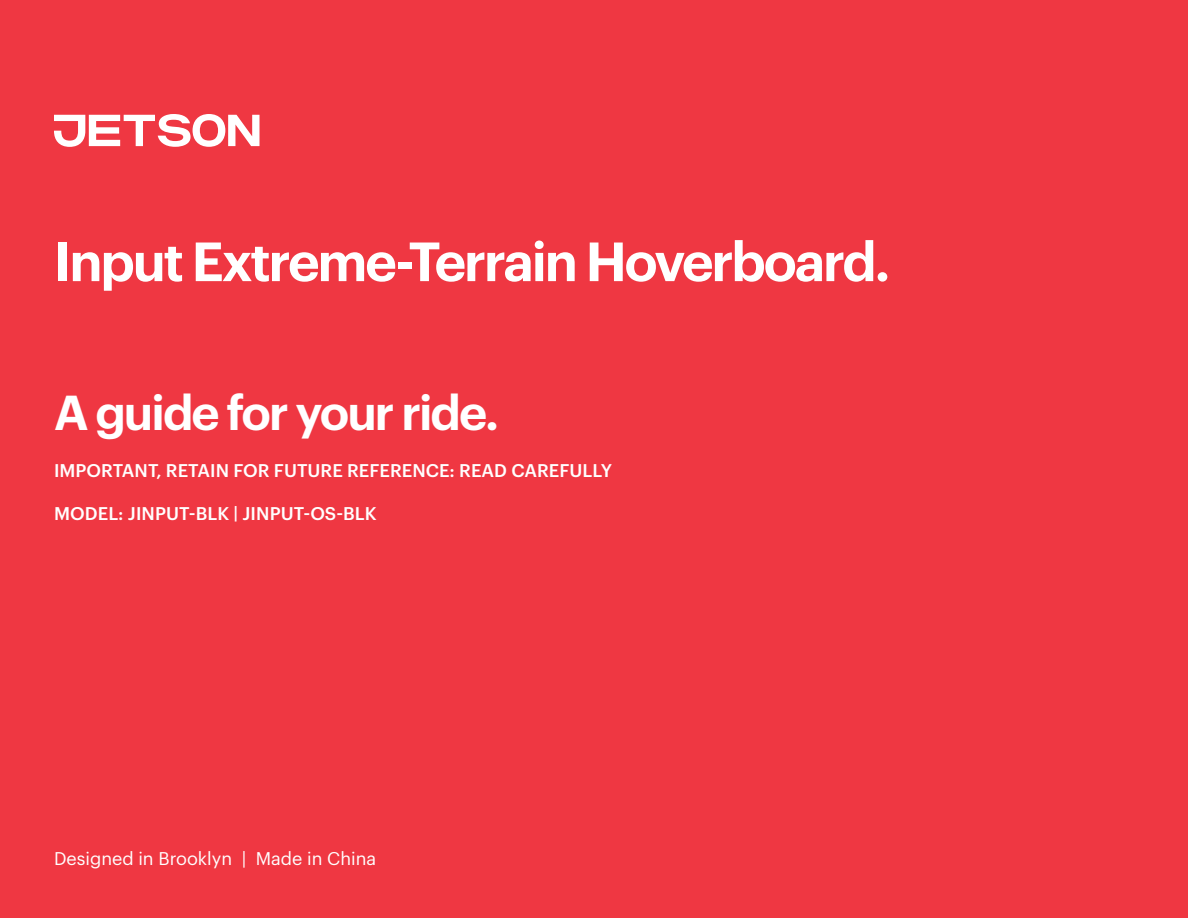
<style>
.page{position:relative;width:1188px;height:918px;background:#ef3742}
.page>*{position:absolute;margin:0;border:0;box-sizing:border-box;transform-origin:0 0}
.t1{font:600 54px "Graphik";letter-spacing:-.04em;color:#fff}
.t2{font:600 48px "Graphik";letter-spacing:-.04em;color:#fff}
.t3{font:500 18px "Graphik";color:#fff}
.t4{font:18px "Graphik";color:#fff}
</style>
<div class="page">
<svg style="left:54px;top:114px;width:206px;height:33px"></svg>
<p class="t1" style="left:54px;top:220px;width:838px">Input Extreme-Terrain Hoverboard.</p>
<p class="t2" style="left:54px;top:376px;width:447px">A guide for your ride.</p>
<p class="t3" style="left:54px;top:457px;width:560px">IMPORTANT, RETAIN FOR FUTURE REFERENCE: READ CAREFULLY</p>
<p class="t3" style="left:54px;top:500px;width:324px">MODEL: JINPUT-BLK | JINPUT-OS-BLK</p>
<p class="t4" style="left:54px;top:845px;width:324px">Designed in Brooklyn | Made in China</p>
</div>
